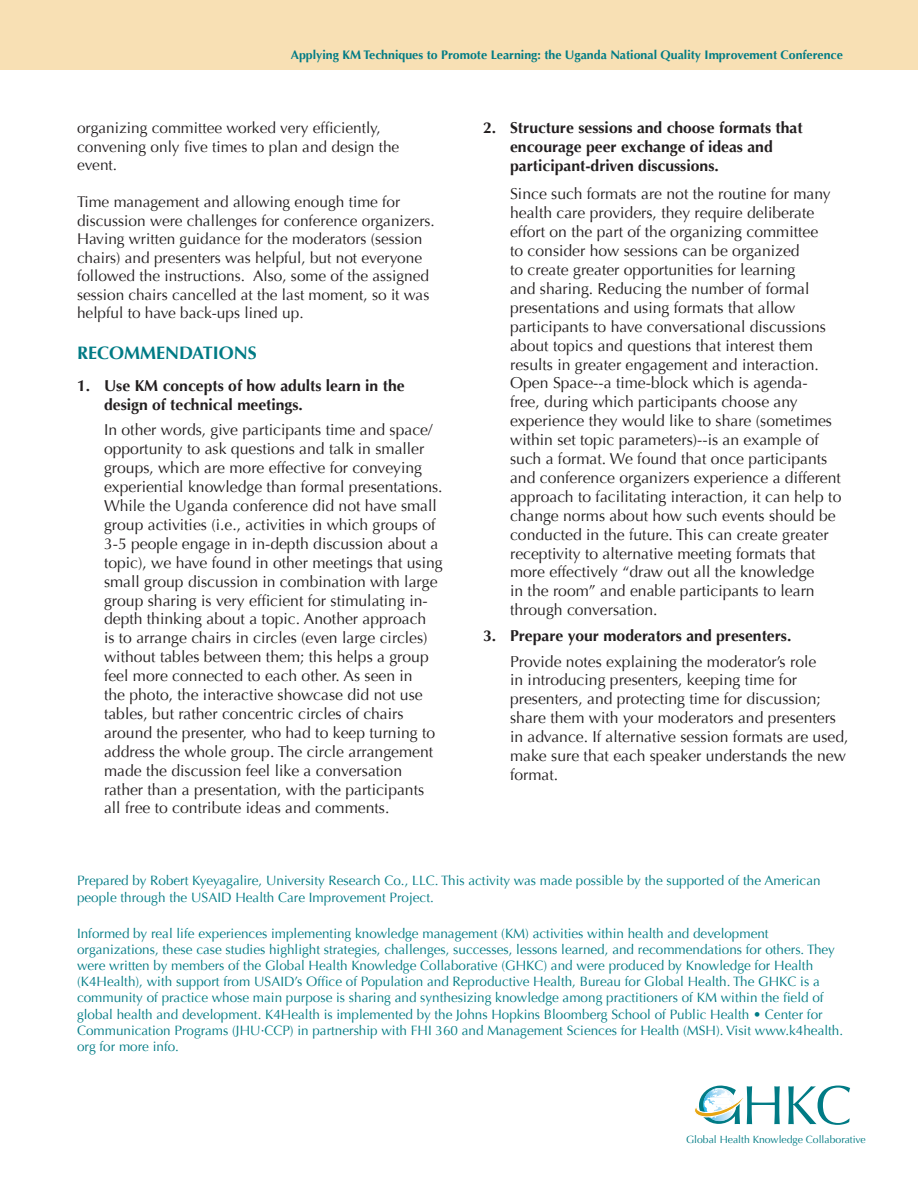
<style>
.page{position:relative;width:918px;height:1188px;background:#fff}
.page>*{position:absolute;margin:0;border:0;box-sizing:border-box;transform-origin:0 0}
.header_1{font:700 18px "Optima";color:#007b85}
.t1{font:15.75px/18.9px "Optima";color:#231f20}
.t2{font:700 15.75px/18.9px "Optima";color:#231f20}
.Basic_body_text{font:15.45px/18.6px "Optima";color:#231f20}
.t3{font:13.5px/16.2px "Optima";color:#007b85}
.t4{font:700 12.3px "Optima";color:#007b85}
.t5{font:10.5px "Optima";color:#007b85}
</style>
<div class="page">
<div style="left:0;top:0;width:918px;height:69px;background:#f8e0b4"></div>
<svg style="left:694px;top:1085px;width:86px;height:39px"></svg>
<svg style="left:788px;top:1086px;width:62px;height:39px"></svg>
<p class="t4" style="left:291px;top:48px;width:554px">Applying KM Techniques to Promote Learning: the Uganda National Quality Improvement Conference</p>
<p class="Basic_body_text" style="left:77px;top:119px;width:324px">organizing committee worked very efficiently, convening only five times to plan and design the event.</p>
<p class="Basic_body_text" style="left:77px;top:193px;width:359px">Time management and allowing enough time for discussion were challenges for conference organizers.<br>Having written guidance for the moderators (session chairs) and presenters was helpful, but not everyone followed the instructions. Also, some of the assigned session chairs cancelled at the last moment, so it was helpful to have back-ups lined up.</p>
<p class="header_1" style="left:77px;top:342px;width:181px">RECOMMENDATIONS</p>
<p class="t2" style="left:104px;top:376px;width:302px;text-indent:-27px">1. Use KM concepts of how adults learn in the design of technical meetings.</p>
<p class="t1" style="left:104px;top:421px;width:340px">In other words, give participants time and space/ opportunity to ask questions and talk in smaller groups, which are more effective for conveying experiential knowledge than formal presentations.<br>While the Uganda conference did not have small group activities (i.e., activities in which groups of 3-5 people engage in in-depth discussion about a topic), we have found in other meetings that using small group discussion in combination with large group sharing is very efficient for stimulating in&shy;depth thinking about a topic. Another approach<br>is to arrange chairs in circles (even large circles) without tables between them; this helps a group feel more connected to each other. As seen in<br>the photo, the interactive showcase did not use tables, but rather concentric circles of chairs around the presenter, who had to keep turning to address the whole group. The circle arrangement made the discussion feel like a conversation rather than a presentation, with the participants all free to contribute ideas and comments.</p>
<p class="t2" style="left:510px;top:119px;width:294px;text-indent:-27px">2. Structure sessions and choose formats that encourage peer exchange of ideas and participant-driven discussions.</p>
<p class="t1" style="left:510px;top:185px;width:333px">Since such formats are not the routine for many health care providers, they require deliberate effort on the part of the organizing committee<br>to consider how sessions can be organized<br>to create greater opportunities for learning<br>and sharing. Reducing the number of formal presentations and using formats that allow participants to have conversational discussions about topics and questions that interest them results in greater engagement and interaction.<br>Open Space--a time-block which is agenda-<br>free, during which participants choose any experience they would like to share (sometimes within set topic parameters)--is an example of such a format. We found that once participants and conference organizers experience a different approach to facilitating interaction, it can help to change norms about how such events should be conducted in the future. This can create greater receptivity to alternative meeting formats that more effectively “draw out all the knowledge<br>in the room” and enable participants to learn through conversation.</p>
<p class="t2" style="left:483px;top:626px;width:310px">3. Prepare your moderators and presenters.</p>
<p class="t1" style="left:510px;top:652px;width:340px">Provide notes explaining the moderator’s role<br>in introducing presenters, keeping time for presenters, and protecting time for discussion; share them with your moderators and presenters in advance. If alternative session formats are used, make sure that each speaker understands the new format.</p>
<p class="t3" style="left:77px;top:873px;width:745px">Prepared by Robert Kyeyagalire, University Research Co., LLC. This activity was made possible by the supported of the American people through the USAID Health Care Improvement Project.</p>
<p class="t3" style="left:77px;top:925px;width:768px">Informed by real life experiences implementing knowledge management (KM) activities within health and development organizations, these case studies highlight strategies, challenges, successes, lessons learned, and recommendations for others. They were written by members of the Global Health Knowledge Collaborative (GHKC) and were produced by Knowledge for Health (K4Health), with support from USAID’s Office of Population and Reproductive Health, Bureau for Global Health. The GHKC is a community of practice whose main purpose is sharing and synthesizing knowledge among practitioners of KM within the field of global health and development. K4Health is implemented by the Johns Hopkins Bloomberg School of Public Health • Center for Communication Programs (JHU·CCP) in partnership with FHI 360 and Management Sciences for Health (MSH). Visit www.k4health. org for more info.</p>
<p class="t5" style="left:686px;top:1133px;width:181px">Global Health Knowledge Collaborative</p>
</div>
